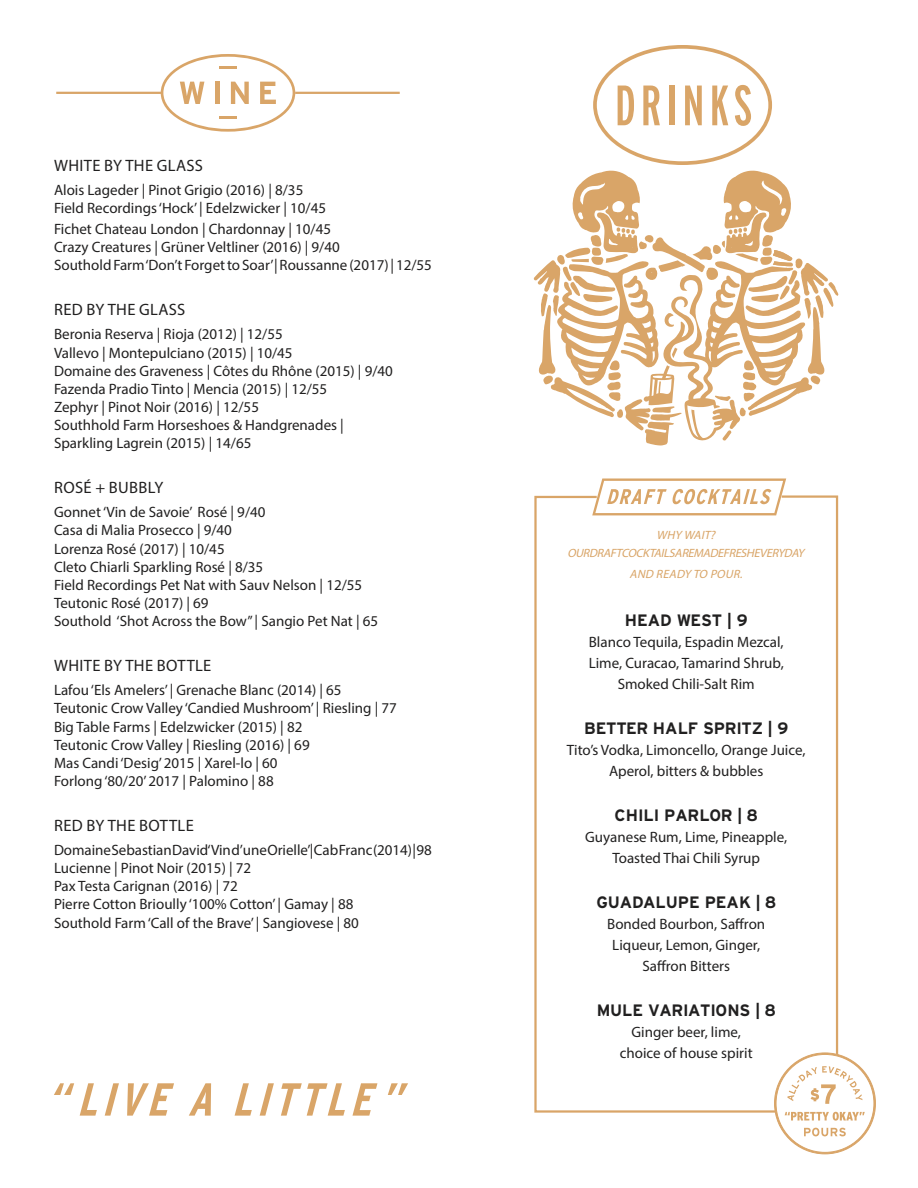
<style>
.page{position:relative;width:918px;height:1188px;background:#fff}
.page>*{position:absolute;margin:0;border:0;box-sizing:border-box;transform-origin:0 0}
.t1{font:700 16.5px "Interstate";color:#212020}
.t2{font:16.5px "Myriad Pro";letter-spacing:.02em;color:#212020}
.t3{font:15px "Myriad Pro";color:#212020}
.t4{font:italic 12px/21px "Myriad Pro";color:#d9a568;text-align:center}
</style>
<div class="page">
<svg style="left:598px;top:478px;width:278px;height:677px"></svg>
<svg style="left:534px;top:495px;width:244px;height:619px"></svg>
<svg style="left:161px;top:54px;width:134px;height:78px"></svg>
<hr style="left:219px;top:116px;width:18px;height:3px;background:#d9a568">
<hr style="left:56px;top:92px;width:106px;height:2px;background:#d9a568">
<hr style="left:295px;top:92px;width:105px;height:2px;background:#d9a568">
<svg style="left:54px;top:1083px;width:20px;height:12px"></svg>
<svg style="left:80px;top:1083px;width:17px;height:33px"></svg>
<svg style="left:105px;top:1083px;width:14px;height:33px"></svg>
<svg style="left:127px;top:1083px;width:47px;height:33px"></svg>
<svg style="left:189px;top:1083px;width:22px;height:33px"></svg>
<svg style="left:235px;top:1083px;width:17px;height:33px"></svg>
<svg style="left:260px;top:1083px;width:14px;height:33px"></svg>
<svg style="left:281px;top:1083px;width:64px;height:33px"></svg>
<svg style="left:352px;top:1083px;width:25px;height:33px"></svg>
<svg style="left:388px;top:1083px;width:20px;height:12px"></svg>
<svg style="left:533px;top:45px;width:305px;height:400px"></svg>
<p class="t2" style="left:54px;top:155px;width:150px">WHITE BY THE GLASS</p>
<p class="t3" style="left:54px;top:181px;width:251px">Alois Lageder | Pinot Grigio (2016) | 8/35</p>
<p class="t3" style="left:54px;top:199px;width:274px">Field Recordings ‘Hock’ | Edelzwicker | 10/45</p>
<p class="t3" style="left:54px;top:220px;width:279px">Fichet Chateau London | Chardonnay | 10/45</p>
<p class="t3" style="left:54px;top:238px;width:287px">Crazy Creatures | Grüner Veltliner (2016) | 9/40</p>
<p class="t3" style="left:54px;top:256px;width:380px">Southold Farm ‘Don’t Forget to Soar’| Roussanne (2017) | 12/55</p>
<p class="t2" style="left:54px;top:300px;width:133px">RED BY THE GLASS</p>
<p class="t3" style="left:54px;top:325px;width:230px">Beronia Reserva | Rioja (2012) | 12/55</p>
<p class="t3" style="left:54px;top:343px;width:240px">Vallevo | Montepulciano (2015) | 10/45</p>
<p class="t3" style="left:54px;top:361px;width:340px">Domaine des Graveness | Côtes du Rhône (2015) | 9/40</p>
<p class="t3" style="left:54px;top:380px;width:275px">Fazenda Pradio Tinto | Mencia (2015) | 12/55</p>
<p class="t3" style="left:54px;top:398px;width:207px">Zephyr | Pinot Noir (2016) | 12/55</p>
<p class="t3" style="left:54px;top:416px;width:291px">Southhold Farm Horseshoes &amp; Handgrenades |</p>
<p class="t3" style="left:54px;top:434px;width:199px">Sparkling Lagrein (2015) | 14/65</p>
<p class="t2" style="left:54px;top:478px;width:111px">ROSÉ + BUBBLY</p>
<p class="t3" style="left:54px;top:503px;width:213px">Gonnet ‘Vin de Savoie’ Rosé | 9/40</p>
<p class="t3" style="left:54px;top:521px;width:180px">Casa di Malia Prosecco | 9/40</p>
<p class="t3" style="left:54px;top:539px;width:172px">Lorenza Rosé (2017) | 10/45</p>
<p class="t3" style="left:54px;top:557px;width:211px">Cleto Chiarli Sparkling Rosé | 8/35</p>
<p class="t3" style="left:54px;top:576px;width:310px">Field Recordings Pet Nat with Sauv Nelson | 12/55</p>
<p class="t3" style="left:54px;top:594px;width:156px">Teutonic Rosé (2017) | 69</p>
<p class="t3" style="left:54px;top:612px;width:326px">Southold ‘Shot Across the Bow” | Sangio Pet Nat | 65</p>
<p class="t2" style="left:54px;top:656px;width:159px">WHITE BY THE BOTTLE</p>
<p class="t3" style="left:54px;top:681px;width:289px">Lafou ‘Els Amelers’ | Grenache Blanc (2014) | 65</p>
<p class="t3" style="left:54px;top:699px;width:344px">Teutonic Crow Valley ‘Candied Mushroom’ | Riesling | 77</p>
<p class="t3" style="left:54px;top:717px;width:250px">Big Table Farms | Edelzwicker (2015) | 82</p>
<p class="t3" style="left:54px;top:735px;width:257px">Teutonic Crow Valley | Riesling (2016) | 69</p>
<p class="t3" style="left:54px;top:754px;width:225px">Mas Candi ‘Desig’ 2015 | Xarel-lo | 60</p>
<p class="t3" style="left:54px;top:772px;width:221px">Forlong ‘80/20’ 2017 | Palomino | 88</p>
<p class="t2" style="left:54px;top:815px;width:141px">RED BY THE BOTTLE</p>
<p class="t3" style="left:54px;top:841px;width:379px">Domaine Sebastian David ‘Vin d’une Orielle’| Cab Franc (2014) | 98</p>
<p class="t3" style="left:54px;top:859px;width:199px">Lucienne | Pinot Noir (2015) | 72</p>
<p class="t3" style="left:54px;top:877px;width:185px">Pax Testa Carignan (2016) | 72</p>
<p class="t3" style="left:54px;top:895px;width:301px">Pierre Cotton Brioully ‘100% Cotton’ | Gamay | 88</p>
<p class="t3" style="left:54px;top:913px;width:307px">Southold Farm ‘Call of the Brave’ | Sangiovese | 80</p>
<p class="t4" style="left:657px;top:524px;width:63px">WHY WAIT?</p>
<p class="t4" style="left:567px;top:542px;width:241px">OURDRAFTCOCKTAILSAREMADEFRESH EVERYDAY<br>AND READY TO POUR.</p>
<p class="t1" style="left:625px;top:611px;width:124px">HEAD WEST | 9</p>
<p class="t3" style="left:589px;top:633px;width:196px">Blanco Tequila, Espadin Mezcal,</p>
<p class="t3" style="left:589px;top:654px;width:197px">Lime, Curacao, Tamarind Shrub,</p>
<p class="t3" style="left:618px;top:675px;width:139px">Smoked Chili-Salt Rim</p>
<p class="t1" style="left:584px;top:719px;width:206px">BETTER HALF SPRITZ | 9</p>
<p class="t3" style="left:567px;top:741px;width:240px">Tito’s Vodka, Limoncello, Orange Juice,</p>
<p class="t3" style="left:609px;top:762px;width:156px">Aperol, bitters &amp; bubbles</p>
<p class="t1" style="left:615px;top:806px;width:145px">CHILI PARLOR | 8</p>
<p class="t3" style="left:585px;top:828px;width:203px">Guyanese Rum, Lime, Pineapple,</p>
<p class="t3" style="left:612px;top:849px;width:149px">Toasted Thai Chili Syrup</p>
<p class="t1" style="left:596px;top:893px;width:181px">GUADALUPE PEAK | 8</p>
<p class="t3" style="left:607px;top:915px;width:160px">Bonded Bourbon, Saffron</p>
<p class="t3" style="left:612px;top:936px;width:149px">Liqueur, Lemon, Ginger,</p>
<p class="t3" style="left:642px;top:957px;width:89px">Saffron Bitters</p>
<p class="t1" style="left:597px;top:1001px;width:181px">MULE VARIATIONS | 8</p>
<p class="t3" style="left:632px;top:1023px;width:111px">Ginger beer, lime,</p>
<p class="t3" style="left:620px;top:1044px;width:134px">choice of house spirit</p>
</div>
